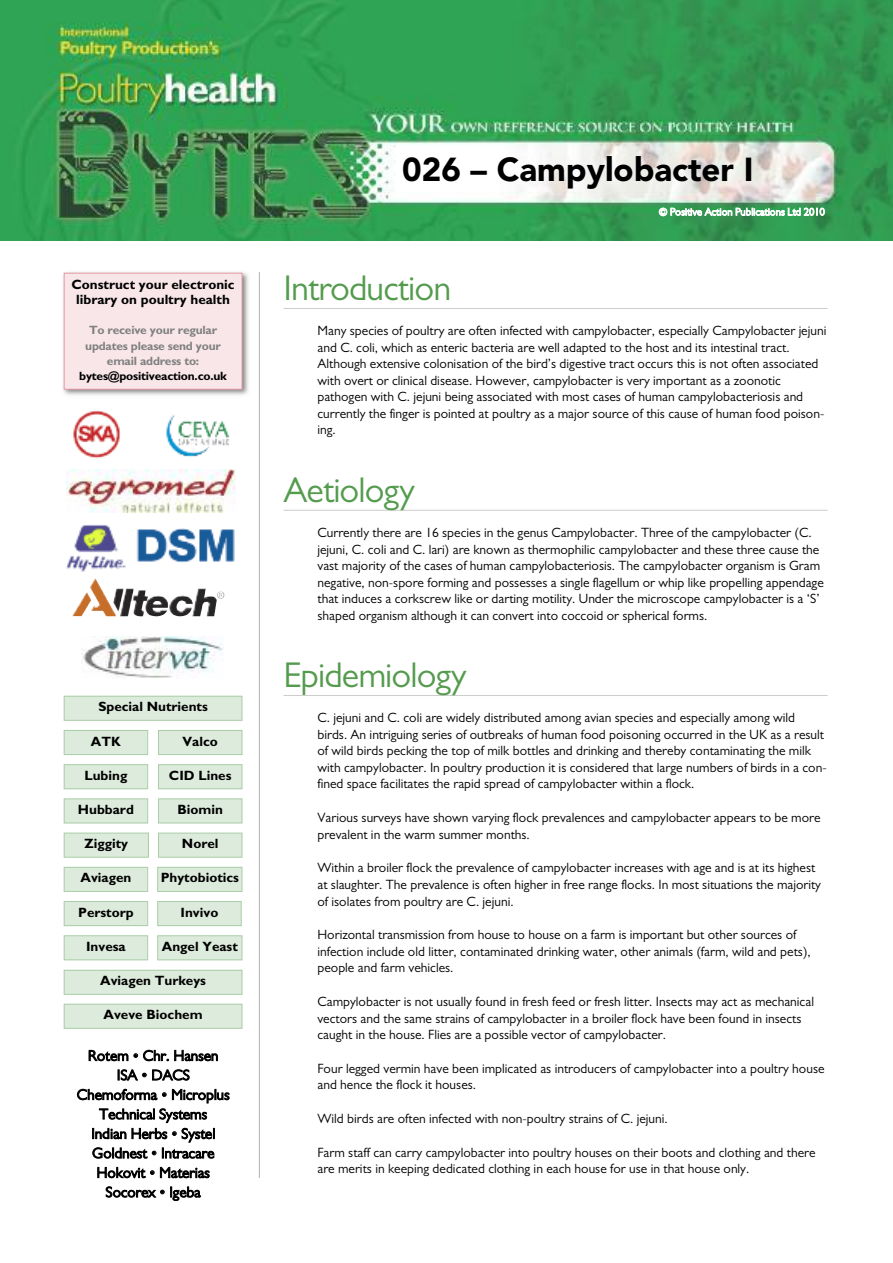
<style>
.page{position:relative;width:893px;height:1263px;background:#fff}
.page>*{position:absolute;margin:0;border:0;box-sizing:border-box;transform-origin:0 0}
.t1{font:36px "Gill Sans";letter-spacing:-.025em;color:#549b4d}
.t2{font:900 33px "Avenir";color:#000}
.t3{font:15px/19.5px "Gill Sans";color:#000;text-align:center}
.t4{font:13.5px/16.5px "Gill Sans";color:#000}
.t5{font:700 13.5px/15.3px "Gill Sans";color:#000;text-align:center}
.t6{font:700 12px/15.3px "Gill Sans";letter-spacing:-.015em;color:#808080;text-align:center}
.t7{font:700 12px "Gill Sans";letter-spacing:-.015em;color:#000}
.t8{font:10.5px "Gill Sans";color:#fff}
</style>
<div class="page">
<img style="left:0;top:0;width:893px;height:240px">
<hr style="left:259px;top:272px;width:1px;height:906px;background:#b3b3b3">
<img style="left:66px;top:525px;width:60px;height:46px">
<div style="left:65px;top:936px;width:82px;height:23px;background:#ddebdc"></div>
<div style="left:64px;top:935px;width:84px;height:25px;border:1px solid #a9cda6"></div>
<div style="left:159px;top:833px;width:83px;height:24px;background:#ddebdc"></div>
<div style="left:158px;top:833px;width:84px;height:24px;border:1px solid #a9cda6"></div>
<div style="left:65px;top:902px;width:82px;height:23px;background:#ddebdc"></div>
<div style="left:64px;top:901px;width:84px;height:25px;border:1px solid #a9cda6"></div>
<div style="left:158px;top:902px;width:83px;height:23px;background:#ddebdc"></div>
<div style="left:157px;top:901px;width:85px;height:25px;border:1px solid #a9cda6"></div>
<div style="left:65px;top:1004px;width:177px;height:24px;background:#ddebdc"></div>
<div style="left:64px;top:1004px;width:178px;height:25px;border:1px solid #a9cda6"></div>
<div style="left:65px;top:970px;width:177px;height:24px;background:#ddebdc"></div>
<div style="left:64px;top:970px;width:178px;height:25px;border:1px solid #a9cda6"></div>
<div style="left:65px;top:765px;width:82px;height:23px;background:#ddebdc"></div>
<div style="left:64px;top:764px;width:84px;height:25px;border:1px solid #a9cda6"></div>
<div style="left:159px;top:765px;width:83px;height:23px;background:#ddebdc"></div>
<div style="left:158px;top:764px;width:84px;height:25px;border:1px solid #a9cda6"></div>
<div style="left:65px;top:799px;width:82px;height:24px;background:#ddebdc"></div>
<div style="left:64px;top:798px;width:84px;height:25px;border:1px solid #a9cda6"></div>
<div style="left:65px;top:868px;width:82px;height:23px;background:#ddebdc"></div>
<div style="left:64px;top:867px;width:84px;height:25px;border:1px solid #a9cda6"></div>
<div style="left:159px;top:799px;width:83px;height:24px;background:#ddebdc"></div>
<div style="left:158px;top:798px;width:84px;height:25px;border:1px solid #a9cda6"></div>
<div style="left:65px;top:731px;width:82px;height:23px;background:#ddebdc"></div>
<div style="left:64px;top:730px;width:84px;height:25px;border:1px solid #a9cda6"></div>
<div style="left:65px;top:696px;width:177px;height:24px;background:#ddebdc"></div>
<div style="left:64px;top:696px;width:178px;height:25px;border:1px solid #a9cda6"></div>
<div style="left:159px;top:731px;width:83px;height:23px;background:#ddebdc"></div>
<div style="left:158px;top:730px;width:84px;height:25px;border:1px solid #a9cda6"></div>
<div style="left:65px;top:833px;width:83px;height:24px;background:#ddebdc"></div>
<div style="left:64px;top:833px;width:85px;height:24px;border:1px solid #a9cda6"></div>
<div style="left:158px;top:936px;width:84px;height:23px;background:#ddebdc"></div>
<div style="left:157px;top:935px;width:85px;height:25px;border:1px solid #a9cda6"></div>
<div style="left:158px;top:868px;width:84px;height:23px;background:#ddebdc"></div>
<div style="left:157px;top:867px;width:85px;height:25px;border:1px solid #a9cda6"></div>
<img style="left:95px;top:579px;width:15px;height:25px">
<img style="left:136px;top:528px;width:99px;height:34px">
<img style="left:83px;top:636px;width:140px;height:42px">
<svg style="left:66px;top:469px;width:170px;height:44px"></svg>
<img style="left:67px;top:470px;width:168px;height:42px">
<img style="left:73px;top:411px;width:48px;height:48px">
<img style="left:166px;top:415px;width:64px;height:42px">
<hr style="left:283px;top:308px;width:545px;height:1px;background:#ccc">
<hr style="left:283px;top:510px;width:545px;height:1px;background:#ccc">
<hr style="left:283px;top:695px;width:545px;height:1px;background:#ccc">
<img style="left:63px;top:272px;width:186px;height:123px">
<div style="left:65px;top:274px;width:177px;height:115px;background:#f8e6e9"></div>
<div style="left:64px;top:273px;width:178px;height:117px;border:1px solid #e399a5"></div>
<p class="t5" style="left:72px;top:278px;width:165px">Construct your electronic library on poultry health</p>
<p class="t6" style="left:85px;top:324px;width:137px">To receive your regular updates please send your email address to:</p>
<p class="t7" style="left:79px;top:371px;width:149px">bytes@positiveaction.co.uk</p>
<p class="t5" style="left:98px;top:700px;width:111px">Special Nutrients</p>
<p class="t5" style="left:183px;top:734px;width:37px">Valco</p>
<p class="t5" style="left:91px;top:734px;width:31px">ATK</p>
<p class="t5" style="left:84px;top:769px;width:44px">Lubing</p>
<p class="t5" style="left:169px;top:769px;width:64px">CID Lines</p>
<p class="t5" style="left:78px;top:803px;width:57px">Hubbard</p>
<p class="t5" style="left:177px;top:803px;width:47px">Biomin</p>
<p class="t5" style="left:84px;top:837px;width:45px">Ziggity</p>
<p class="t5" style="left:80px;top:871px;width:52px">Aviagen</p>
<p class="t5" style="left:182px;top:837px;width:38px">Norel</p>
<p class="t5" style="left:161px;top:871px;width:80px">Phytobiotics</p>
<p class="t5" style="left:78px;top:906px;width:57px">Perstorp</p>
<p class="t5" style="left:181px;top:906px;width:39px">Invivo</p>
<p class="t5" style="left:86px;top:940px;width:41px">Invesa</p>
<p class="t5" style="left:162px;top:940px;width:78px">Angel Yeast</p>
<p class="t5" style="left:100px;top:974px;width:107px">Aviagen Turkeys</p>
<p class="t5" style="left:104px;top:1008px;width:101px">Aveve Biochem</p>
<p class="t3" style="left:77px;top:1047px;width:154px">Rotem • Chr. Hansen<br>ISA • DACS<br>Chemoforma • Microplus<br>Technical Systems<br>Indian Herbs • Systel<br>Goldnest • Intracare<br>Hokovit • Materias<br>Socorex • Igeba</p>
<h2 class="t2" style="left:402px;top:156px;width:353px">026 – Campylobacter I</h2>
<p class="t8" style="left:659px;top:208px;width:167px">© Positive Action Publications Ltd 2010</p>
<h1 class="t1" style="left:283px;top:276px;width:169px">Introduction</h1>
<p class="t4" style="left:317px;top:324px;width:510px">Many species of poultry are often infected with campylobacter, especially Campylobacter jejuni and C. coli, which as enteric bacteria are well adapted to the host and its intestinal tract.<br>Although extensive colonisation of the bird’s digestive tract occurs this is not often associated with overt or clinical disease. However, campylobacter is very important as a zoonotic pathogen with C. jejuni being associated with most cases of human campylobacteriosis and currently the finger is pointed at poultry as a major source of this cause of human food poison&shy;ing.</p>
<h1 class="t1" style="left:283px;top:477px;width:133px">Aetiology</h1>
<p class="t4" style="left:317px;top:526px;width:508px">Currently there are 16 species in the genus Campylobacter. Three of the campylobacter (C. jejuni, C. coli and C. lari) are known as thermophilic campylobacter and these three cause the vast majority of the cases of human campylobacteriosis. The campylobacter organism is Gram negative, non-spore forming and possesses a single flagellum or whip like propelling appendage that induces a corkscrew like or darting motility. Under the microscope campylobacter is a ‘S’ shaped organism although it can convert into coccoid or spherical forms.</p>
<h1 class="t1" style="left:283px;top:663px;width:185px">Epidemiology</h1>
<p class="t4" style="left:317px;top:711px;width:511px">C. jejuni and C. coli are widely distributed among avian species and especially among wild birds. An intriguing series of outbreaks of human food poisoning occurred in the UK as a result of wild birds pecking the top of milk bottles and drinking and thereby contaminating the milk with campylobacter. In poultry production it is considered that large numbers of birds in a con&shy;fined space facilitates the rapid spread of campylobacter within a flock.</p>
<p class="t4" style="left:317px;top:811px;width:505px">Various surveys have shown varying flock prevalences and campylobacter appears to be more prevalent in the warm summer months.</p>
<p class="t4" style="left:317px;top:861px;width:505px">Within a broiler flock the prevalence of campylobacter increases with age and is at its highest at slaughter. The prevalence is often higher in free range flocks. In most situations the majority of isolates from poultry are C. jejuni.</p>
<p class="t4" style="left:317px;top:928px;width:495px">Horizontal transmission from house to house on a farm is important but other sources of infection include old litter, contaminated drinking water, other animals (farm, wild and pets), people and farm vehicles.</p>
<p class="t4" style="left:317px;top:995px;width:498px">Campylobacter is not usually found in fresh feed or fresh litter. Insects may act as mechanical vectors and the same strains of campylobacter in a broiler flock have been found in insects caught in the house. Flies are a possible vector of campylobacter.</p>
<p class="t4" style="left:317px;top:1061px;width:509px">Four legged vermin have been implicated as introducers of campylobacter into a poultry house and hence the flock it houses.</p>
<p class="t4" style="left:317px;top:1112px;width:352px">Wild birds are often infected with non-poultry strains of C. jejuni.</p>
<p class="t4" style="left:317px;top:1145px;width:500px">Farm staff can carry campylobacter into poultry houses on their boots and clothing and there are merits in keeping dedicated clothing in each house for use in that house only.</p>
</div>
